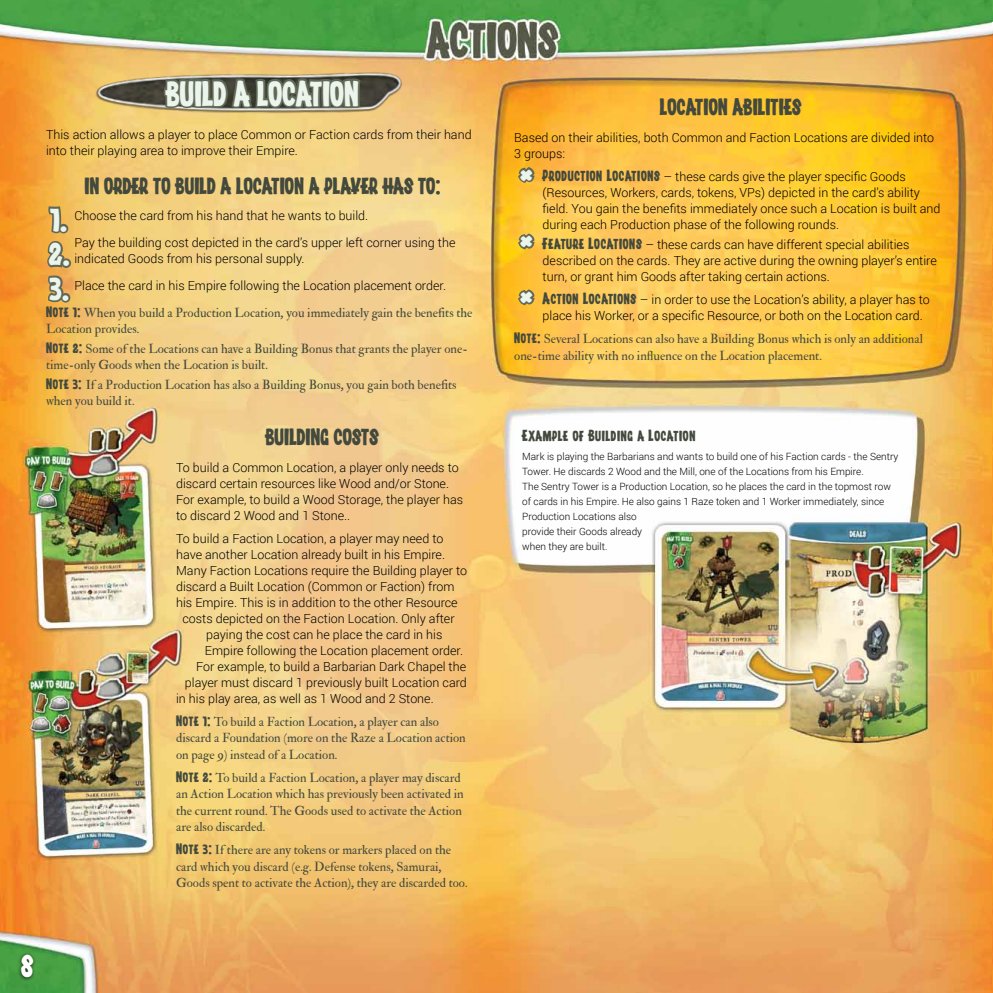
<style>
.page{position:relative;width:993px;height:993px;background:#fff}
.page>*{position:absolute;margin:0;border:0;box-sizing:border-box;transform-origin:0 0}
.rozdz_średni{font:30px "Tygodnik";letter-spacing:.01em;color:#ebf5ec}
.t1{font:30px "Tygodnik";color:#fff}
.rozdz_maly{font:20px "Tygodnik";letter-spacing:.01em;color:#43493c}
.basic_txt{font:13.75px "Tygodnik";letter-spacing:.05em;color:#43493c}
.note{font:12.75px/16.2px "IM FELL Double Pica Roman";color:#43493c}
.basic_txt-2{font:300 12.5px/16px "Roboto";color:#000}
.example{font:300 10px/15px "Roboto";color:#000}
.s1{font-family:"Tygodnik"}
.s2{font-family:"Tygodnik";font-weight:400;font-size:13.75px;color:#43493c}
</style>
<div class="page">
<img style="left:0;top:0;width:993px;height:992px">
<svg style="left:515px;top:164px;width:22px;height:21px"></svg>
<svg style="left:515px;top:231px;width:22px;height:20px"></svg>
<svg style="left:515px;top:287px;width:22px;height:20px"></svg>
<img style="left:2px;top:61px;width:430px;height:75px">
<img style="left:963px;top:66px;width:29px;height:68px">
<div style="left:18px;top:950px;width:19px;height:31px;background:#000;opacity:.75"></div>
<svg style="left:161px;top:0;width:202px;height:209px;background:#b1b36e"></svg>
<svg style="left:44px;top:203px;width:30px;height:102px;background:#bf9850"></svg>
<p class="rozdz_średni" style="left:166px;top:72px;width:194px">BUILD A LOCATION</p>
<p class="basic_txt-2" style="left:46px;top:126px;width:427px">This action allows a player to place Common or Faction cards from their hand into their playing area to improve their Empire.</p>
<p class="rozdz_maly" style="left:84px;top:171px;width:357px">IN ORDER TO BUILD A LOCATION A PLAYER HAS TO:</p>
<p class="basic_txt-2" style="left:74px;top:207px;width:295px">Choose the card from his hand that he wants to build.</p>
<p class="basic_txt-2" style="left:74px;top:234px;width:382px">Pay the building cost depicted in the card’s upper left corner using the indicated Goods from his personal supply.</p>
<p class="basic_txt-2" style="left:74px;top:276px;width:373px">Place the card in his Empire following the Location placement order.</p>
<p class="note" style="left:46px;top:304px;width:428px"><span class="s1">Note 1:</span> When you build a Production Location, you immediately gain the benefits the<br>Location provides.</p>
<p class="note" style="left:46px;top:340px;width:423px"><span class="s1">Note 2:</span> Some of the Locations can have a Building Bonus that grants the player one&shy;time-only Goods when the Location is built.</p>
<p class="note" style="left:46px;top:376px;width:412px"><span class="s1">Note 3:</span> If a Production Location has also a Building Bonus, you gain both benefits when you build it.</p>
<p class="rozdz_średni" style="left:50px;top:197px;width:18px">1.</p>
<p class="rozdz_średni" style="left:49px;top:232px;width:22px">2.</p>
<p class="rozdz_średni" style="left:50px;top:266px;width:21px">3.</p>
<p class="rozdz_maly" style="left:265px;top:422px;width:114px">BUILDING COSTS</p>
<p class="basic_txt-2" style="left:176px;top:458px;width:288px">To build a Common Location, a player only needs to discard certain resources like Wood and/or Stone.<br>For example, to build a Wood Storage, the player has to discard 2 Wood and 1 Stone..</p>
<p class="basic_txt-2" style="left:176px;top:529px;width:268px">To build a Faction Location, a player may need to</p>
<p class="basic_txt-2" style="left:176px;top:545px;width:270px">have another Location already built in his Empire.</p>
<p class="basic_txt-2" style="left:176px;top:561px;width:292px">Many Faction Locations require the Building player to</p>
<p class="basic_txt-2" style="left:176px;top:577px;width:280px">discard a Built Location (Common or Faction) from</p>
<p class="basic_txt-2" style="left:176px;top:593px;width:283px">his Empire. This is in addition to the other Resource</p>
<p class="basic_txt-2" style="left:182px;top:609px;width:274px">costs depicted on the Faction Location. Only after</p>
<p class="basic_txt-2" style="left:206px;top:625px;width:238px">paying the cost can he place the card in his</p>
<p class="basic_txt-2" style="left:205px;top:641px;width:260px">Empire following the Location placement order.</p>
<p class="basic_txt-2" style="left:196px;top:657px;width:271px">For example, to build a Barbarian Dark Chapel the</p>
<p class="basic_txt-2" style="left:185px;top:673px;width:283px">player must discard 1 previously built Location card</p>
<p class="basic_txt-2" style="left:176px;top:689px;width:259px">in his play area, as well as 1 Wood and 2 Stone.</p>
<p class="note" style="left:176px;top:713px;width:291px"><span class="s1">Note 1:</span> To build a Faction Location, a player can also discard a Foundation (more on the Raze a Location action on page 9) instead of a Location.</p>
<p class="note" style="left:176px;top:769px;width:289px"><span class="s1">Note 2:</span> To build a Faction Location, a player may discard an Action Location which has previously been activated in the current round. The Goods used to activate the Action are also discarded.</p>
<p class="note" style="left:176px;top:841px;width:293px"><span class="s1">Note 3:</span> If there are any tokens or markers placed on the card which you discard (e.g. Defense tokens, Samurai,<br>Goods spent to activate the Action), they are discarded too.</p>
<h1 class="t1" style="left:21px;top:943px;width:14px">8</h1>
<p class="rozdz_maly" style="left:659px;top:93px;width:143px">LOCATION ABILITIES</p>
<p class="basic_txt-2" style="left:514px;top:129px;width:421px">Based on their abilities, both Common and Faction Locations are divided into<br>3 groups:</p>
<p class="basic_txt-2" style="left:542px;top:168px;width:399px"><span class="s2">Production Locations</span> – these cards give the player specific Goods (Resources, Workers, cards, tokens, VPs) depicted in the card’s ability field. You gain the benefits immediately once such a Location is built and during each Production phase of the following rounds.</p>
<p class="basic_txt-2" style="left:542px;top:236px;width:395px"><span class="s2">Feature Locations</span> – these cards can have different special abilities described on the cards. They are active during the owning player’s entire turn, or grant him Goods after taking certain actions.</p>
<p class="basic_txt-2" style="left:542px;top:291px;width:388px"><span class="s2">Action Locations</span> – in order to use the Location’s ability, a player has to place his Worker, or a specific Resource, or both on the Location card.</p>
<p class="note" style="left:514px;top:331px;width:410px"><span class="s1">Note:</span> Several Locations can also have a Building Bonus which is only an additional one-time ability with no influence on the Location placement.</p>
<p class="rozdz_średni" style="left:520px;top:159px;width:14px">*</p>
<p class="rozdz_średni" style="left:520px;top:225px;width:14px">*</p>
<p class="rozdz_średni" style="left:520px;top:281px;width:14px">*</p>
<p class="basic_txt" style="left:522px;top:425px;width:175px">Example of Building a Location</p>
<p class="example" style="left:522px;top:448px;width:377px">Mark is playing the Barbarians and wants to build one of his Faction cards - the Sentry Tower. He discards 2 Wood and the Mill, one of the Locations from his Empire.<br>The Sentry Tower is a Production Location, so he places the card in the topmost row of cards in his Empire. He also gains 1 Raze token and 1 Worker immediately, since Production Locations also<br>provide their Goods already<br>when they are built.</p>
</div>
